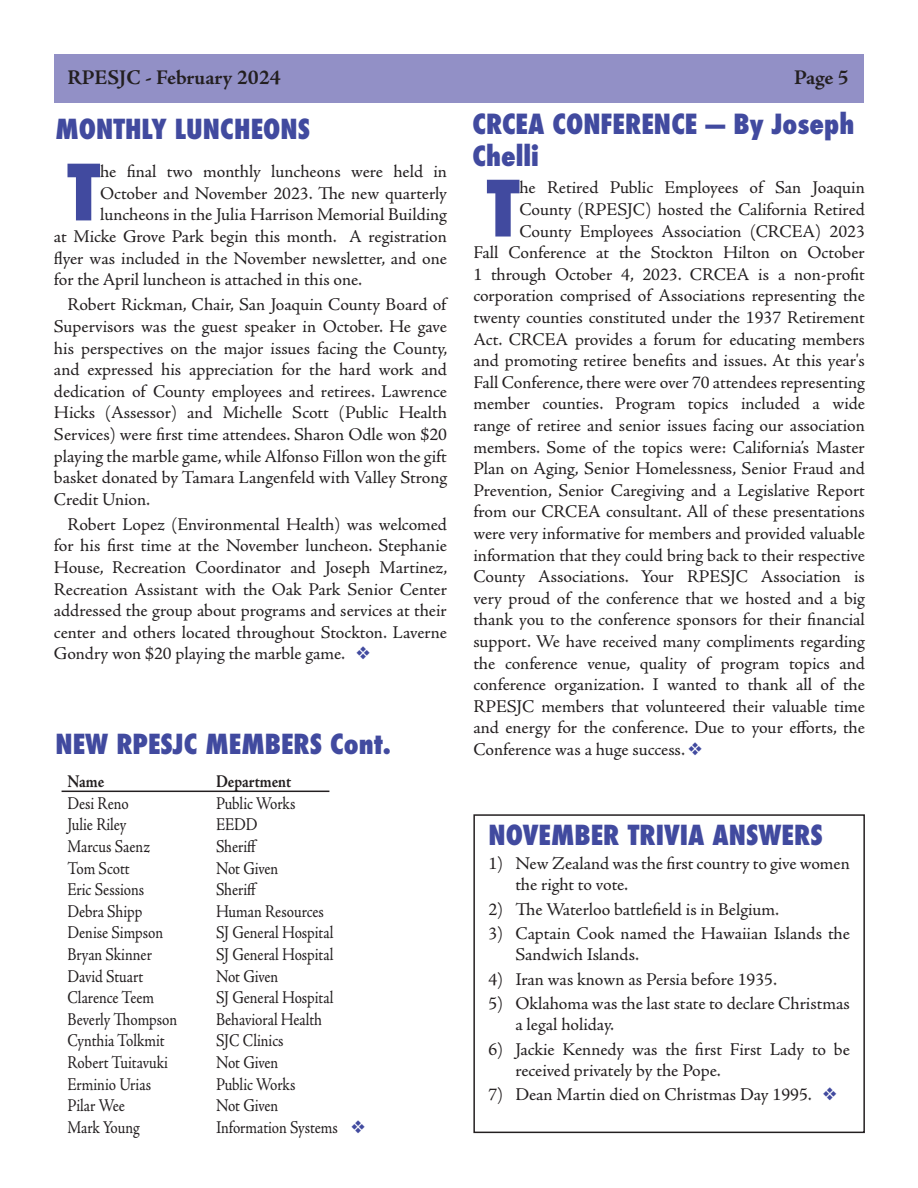
<style>
.page{position:relative;width:918px;height:1188px;background:#fff}
.page>*{position:absolute;margin:0;border:0;box-sizing:border-box;transform-origin:0 0}
.t1{font:800 condensed 75.3px "Futura";color:#414a9f}
.t2{font:800 condensed 27px/32.4px "Futura";color:#414a9f}
.t3{font:800 condensed 26.85px "Futura";color:#414a9f}
.t4{font:700 21px "Adobe Jenson Pro";color:#231f20}
.t5{font:18px/21.6px "Adobe Jenson Pro";letter-spacing:-.005em;color:#231f20}
.t6{font:18px "Adobe Jenson Pro";letter-spacing:-.005em;color:#231f20;scale:.85 1}
.t7{font:700 18px "Adobe Jenson Pro";letter-spacing:-.005em;color:#231f20;scale:.85 1}
.s1{color:#414a9f}
</style>
<div class="page">
<div style="left:54px;top:54px;width:810px;height:48px;background:#9290c6"></div>
<div style="left:473px;top:814px;width:392px;height:319px;border:2px solid #231f20"></div>
<hr style="left:62px;top:791px;width:267px;height:1px;background:#231f20">
<p class="t4" style="left:68px;top:66px;width:215px">RPESJC - February 2024</p>
<p class="t4" style="left:794px;top:66px;width:56px">Page 5</p>
<h3 class="t3" style="left:56px;top:111px;width:256px">MONTHLY LUNCHEONS</h3>
<h1 class="t1" style="left:68px;top:141px;width:34px">T</h1>
<p class="t5" style="left:100px;top:161px;width:348px">he final two monthly luncheons were held in</p>
<p class="t5" style="left:100px;top:183px;width:348px">October and November 2023. The new quarterly</p>
<p class="t5" style="left:100px;top:204px;width:348px">luncheons in the Julia Harrison Memorial Building</p>
<p class="t5" style="left:54px;top:226px;width:394px">at Micke Grove Park begin this month. A registration</p>
<p class="t5" style="left:54px;top:248px;width:395px">flyer was included in the November newsletter, and one</p>
<p class="t5" style="left:54px;top:269px;width:310px">for the April luncheon is attached in this one.</p>
<p class="t5" style="left:54px;top:294px;width:395px;text-align:justify;text-indent:14px">Robert Rickman, Chair, San Joaquin County Board of Supervisors was the guest speaker in October. He gave his perspectives on the major issues facing the County, and expressed his appreciation for the hard work and dedication of County employees and retirees. Lawrence Hicks (Assessor) and Michelle Scott (Public Health Services) were first time attendees. Sharon Odle won $20 playing the marble game, while Alfonso Fillon won the gift basket donated by Tamara Langenfeld with Valley Strong Credit Union.</p>
<p class="t5" style="left:54px;top:514px;width:395px;text-align:justify;text-indent:14px">Robert Lopez (Environmental Health) was welcomed for his first time at the November luncheon. Stephanie House, Recreation Coordinator and Joseph Martinez, Recreation Assistant with the Oak Park Senior Center addressed the group about programs and services at their center and others located throughout Stockton. Laverne Gondry won $20 playing the marble game. <span class="s1">❖</span></p>
<h3 class="t3" style="left:56px;top:725px;width:337px">NEW RPESJC MEMBERS Cont.</h3>
<p class="t7" style="left:68px;top:771px;width:45px">Name</p>
<p class="t7" style="left:216px;top:771px;width:90px">Department</p>
<p class="t6" style="left:68px;top:793px;width:74px">Desi Reno</p>
<p class="t6" style="left:216px;top:793px;width:95px">Public Works</p>
<p class="t6" style="left:68px;top:815px;width:71px">Julie Riley</p>
<p class="t6" style="left:216px;top:815px;width:51px">EEDD</p>
<p class="t6" style="left:68px;top:836px;width:98px">Marcus Saenz</p>
<p class="t6" style="left:216px;top:836px;width:50px">Sheriff</p>
<p class="t6" style="left:68px;top:858px;width:75px">Tom Scott</p>
<p class="t6" style="left:216px;top:858px;width:75px">Not Given</p>
<p class="t6" style="left:68px;top:879px;width:92px">Eric Sessions</p>
<p class="t6" style="left:216px;top:879px;width:50px">Sheriff</p>
<p class="t6" style="left:67px;top:901px;width:90px">Debra Shipp</p>
<p class="t6" style="left:216px;top:901px;width:129px">Human Resources</p>
<p class="t6" style="left:67px;top:923px;width:114px">Denise Simpson</p>
<p class="t6" style="left:216px;top:923px;width:140px">SJ General Hospital</p>
<p class="t6" style="left:67px;top:944px;width:101px">Bryan Skinner</p>
<p class="t6" style="left:216px;top:944px;width:140px">SJ General Hospital</p>
<p class="t6" style="left:67px;top:966px;width:91px">David Stuart</p>
<p class="t6" style="left:216px;top:966px;width:75px">Not Given</p>
<p class="t6" style="left:67px;top:987px;width:104px">Clarence Teem</p>
<p class="t6" style="left:216px;top:987px;width:140px">SJ General Hospital</p>
<p class="t6" style="left:67px;top:1009px;width:131px">Beverly Thompson</p>
<p class="t6" style="left:216px;top:1009px;width:126px">Behavioral Health</p>
<p class="t6" style="left:67px;top:1031px;width:116px">Cynthia Tolkmit</p>
<p class="t6" style="left:216px;top:1031px;width:81px">SJC Clinics</p>
<p class="t6" style="left:67px;top:1052px;width:120px">Robert Tuitavuki</p>
<p class="t6" style="left:216px;top:1052px;width:75px">Not Given</p>
<p class="t6" style="left:67px;top:1074px;width:100px">Erminio Urias</p>
<p class="t6" style="left:216px;top:1074px;width:95px">Public Works</p>
<p class="t6" style="left:67px;top:1095px;width:69px">Pilar Wee</p>
<p class="t6" style="left:216px;top:1095px;width:75px">Not Given</p>
<p class="t6" style="left:67px;top:1117px;width:87px">Mark Young</p>
<p class="t6" style="left:216px;top:1117px;width:177px">Information Systems <span class="s1">❖</span></p>
<h2 class="t2" style="left:472px;top:107px;width:383px">CRCEA CONFERENCE — By Joseph<br>Chelli</h2>
<h1 class="t1" style="left:487px;top:157px;width:34px">T</h1>
<p class="t5" style="left:519px;top:177px;width:347px">he Retired Public Employees of San Joaquin</p>
<p class="t5" style="left:519px;top:199px;width:347px">County (RPESJC) hosted the California Retired</p>
<p class="t5" style="left:519px;top:220px;width:347px">County Employees Association (CRCEA) 2023</p>
<p class="t5" style="left:473px;top:242px;width:393px">Fall Conference at the Stockton Hilton on October</p>
<p class="t5" style="left:473px;top:264px;width:393px">1 through October 4, 2023. CRCEA is a non-profit</p>
<p class="t5" style="left:473px;top:285px;width:393px">corporation comprised of Associations representing the</p>
<p class="t5" style="left:473px;top:307px;width:393px">twenty counties constituted under the 1937 Retirement</p>
<p class="t5" style="left:473px;top:328px;width:393px">Act. CRCEA provides a forum for educating members</p>
<p class="t5" style="left:473px;top:350px;width:393px">and promoting retiree benefits and issues. At this year's</p>
<p class="t5" style="left:473px;top:372px;width:393px">Fall Conference, there were over 70 attendees representing</p>
<p class="t5" style="left:473px;top:393px;width:393px">member counties. Program topics included a wide</p>
<p class="t5" style="left:473px;top:415px;width:393px">range of retiree and senior issues facing our association</p>
<p class="t5" style="left:473px;top:436px;width:393px">members. Some of the topics were: California’s Master</p>
<p class="t5" style="left:473px;top:458px;width:393px">Plan on Aging, Senior Homelessness, Senior Fraud and</p>
<p class="t5" style="left:473px;top:480px;width:393px">Prevention, Senior Caregiving and a Legislative Report</p>
<p class="t5" style="left:473px;top:501px;width:393px">from our CRCEA consultant. All of these presentations</p>
<p class="t5" style="left:473px;top:523px;width:393px">were very informative for members and provided valuable</p>
<p class="t5" style="left:473px;top:544px;width:393px">information that they could bring back to their respective</p>
<p class="t5" style="left:473px;top:566px;width:393px">County Associations. Your RPESJC Association is</p>
<p class="t5" style="left:473px;top:588px;width:393px">very proud of the conference that we hosted and a big</p>
<p class="t5" style="left:473px;top:609px;width:393px">thank you to the conference sponsors for their financial</p>
<p class="t5" style="left:473px;top:631px;width:393px">support. We have received many compliments regarding</p>
<p class="t5" style="left:473px;top:652px;width:393px">the conference venue, quality of program topics and</p>
<p class="t5" style="left:473px;top:674px;width:393px">conference organization. I wanted to thank all of the</p>
<p class="t5" style="left:473px;top:696px;width:393px">RPESJC members that volunteered their valuable time</p>
<p class="t5" style="left:473px;top:717px;width:393px">and energy for the conference. Due to your efforts, the</p>
<p class="t5" style="left:473px;top:739px;width:231px">Conference was a huge success. <span class="s1">❖</span></p>
<h3 class="t3" style="left:488px;top:817px;width:336px">NOVEMBER TRIVIA ANSWERS</h3>
<p class="t5" style="left:515px;top:853px;width:336px;line-height:21px;text-indent:-27px">1) New Zealand was the first country to give women the right to vote.</p>
<p class="t5" style="left:488px;top:899px;width:292px">2) The Waterloo battlefield is in Belgium.</p>
<p class="t5" style="left:515px;top:924px;width:336px;line-height:21px;text-indent:-27px">3) Captain Cook named the Hawaiian Islands the<br>Sandwich Islands.</p>
<p class="t5" style="left:488px;top:969px;width:290px">4) Iran was known as Persia before 1935.</p>
<p class="t5" style="left:515px;top:994px;width:336px;line-height:21px;text-indent:-27px">5) Oklahoma was the last state to declare Christmas a legal holiday.</p>
<p class="t5" style="left:515px;top:1039px;width:336px;line-height:21px;text-indent:-27px">6) Jackie Kennedy was the first First Lady to be received privately by the Pope.</p>
<p class="t5" style="left:488px;top:1084px;width:350px">7) Dean Martin died on Christmas Day 1995. <span class="s1">❖</span></p>
</div>
